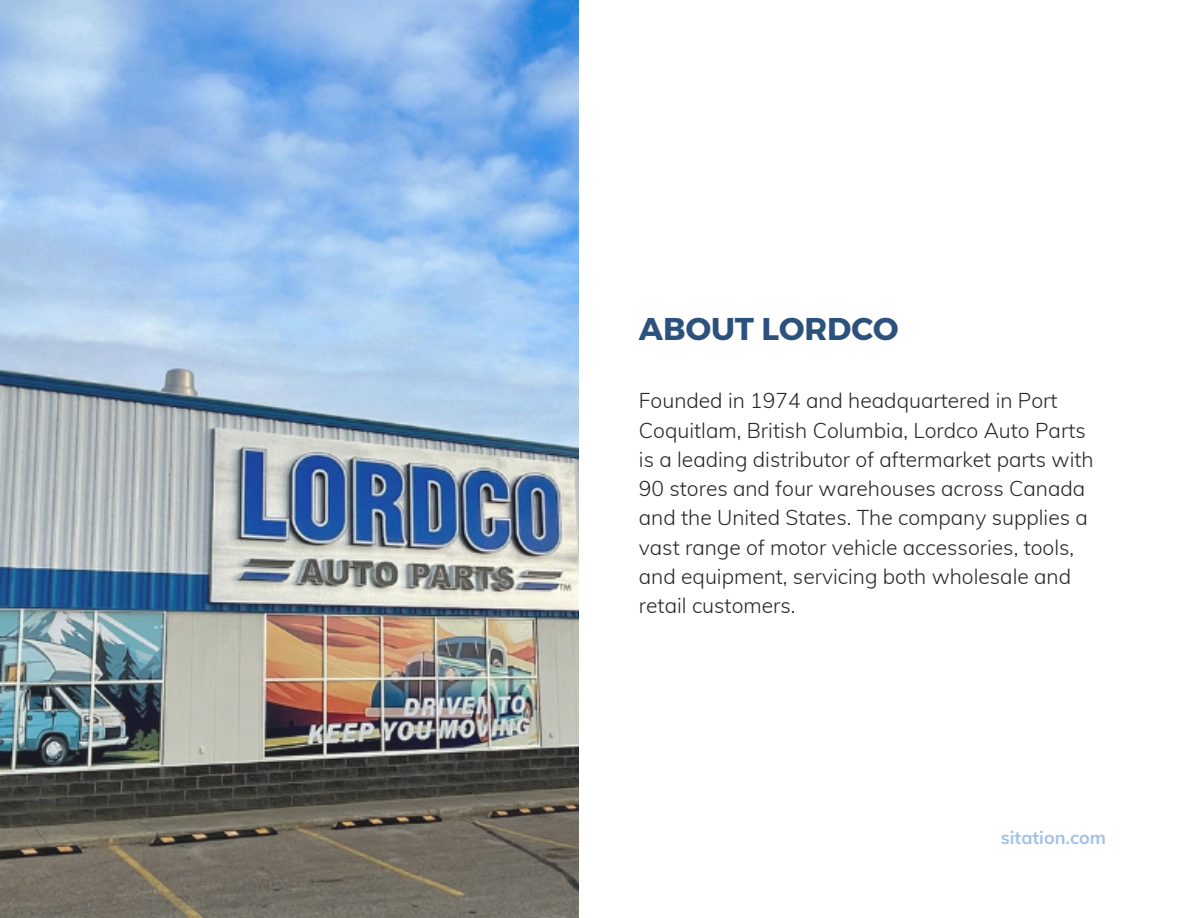
<style>
.page{position:relative;width:1188px;height:918px;background:#fff}
.page>*{position:absolute;margin:0;border:0;box-sizing:border-box;transform-origin:0 0}
.t1{font:700 31.5px "Montserrat";color:#2b517c}
.t2{font:300 21px/29.2px "Muli";color:#282828}
.t3{font:700 18px "Muli";color:#a1c2e5}
</style>
<div class="page">
<img style="left:0;top:0;width:578px;height:918px">
<p class="t1" style="left:639px;top:308px;width:261px">ABOUT LORDCO</p>
<h1 class="t2" style="left:639px;top:386px;width:456px">Founded in 1974 and headquartered in Port Coquitlam, British Columbia, Lordco Auto Parts is a leading distributor of aftermarket parts with 90 stores and four warehouses across Canada and the United States. The company supplies a vast range of motor vehicle accessories, tools, and equipment, servicing both wholesale and retail customers.</h1>
<h2 class="t3" style="left:1001px;top:825px;width:107px">sitation.com</h2>
</div>
